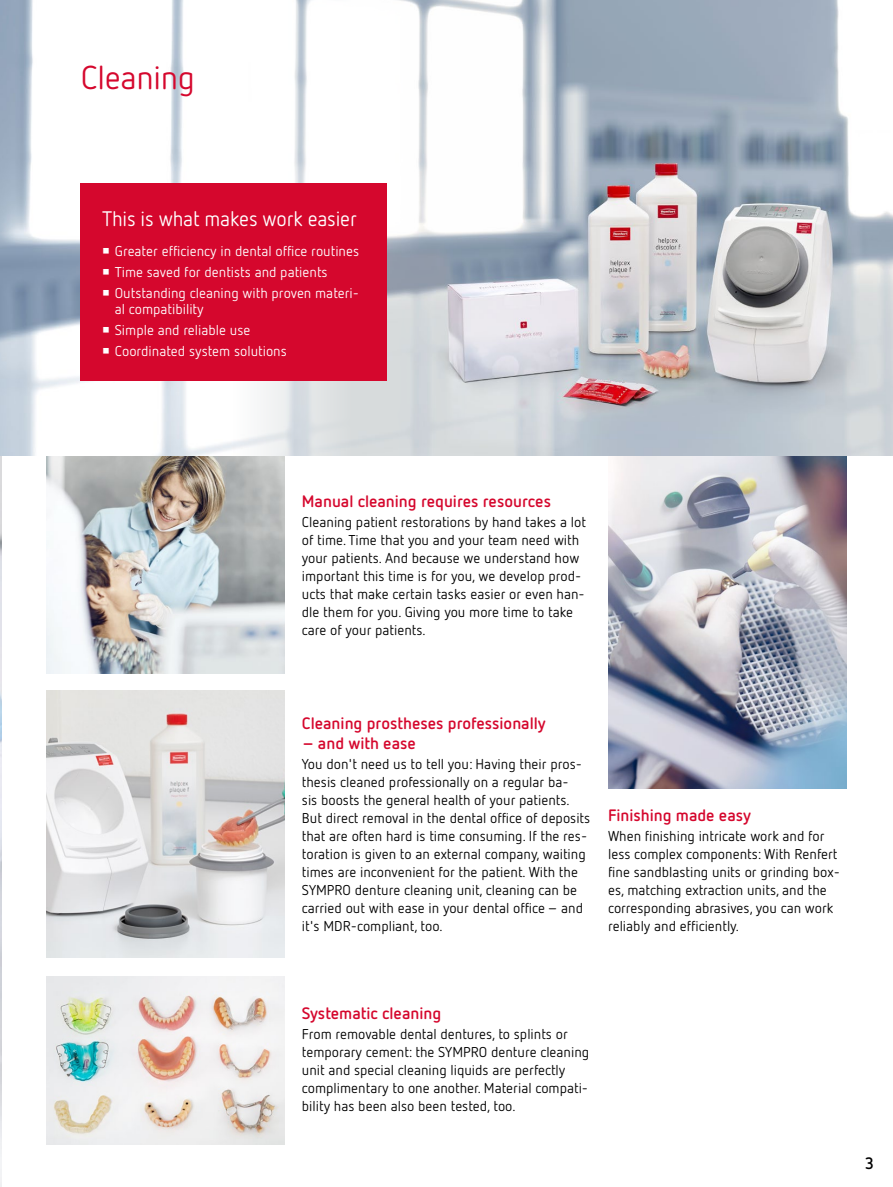
<style>
.page{position:relative;width:893px;height:1187px;background:#fff}
.page>*{position:absolute;margin:0;border:0;box-sizing:border-box;transform-origin:0 0}
.t1{font:33px "Netto Pro";letter-spacing:-.01em;color:#d5072d}
.t2{font:21px "Netto Pro";letter-spacing:-.01em;color:#fff}
.t3{font:700 16.5px "Netto Pro";color:#d5072d}
.t4{font:700 16.5px "Netto Pro";color:#000}
.t5{font:14.25px/18px "Netto Pro";color:#000}
.t6{font:14.25px/20.7px "Netto Pro";color:#fff}
</style>
<div class="page">
<img style="left:0;top:455px;width:1px;height:731px">
<img style="left:47px;top:455px;width:238px;height:218px">
<img style="left:47px;top:690px;width:238px;height:267px">
<img style="left:47px;top:976px;width:238px;height:168px">
<img style="left:608px;top:455px;width:238px;height:333px">
<img style="left:846px;top:116px;width:47px;height:339px">
<img style="left:0;top:0;width:846px;height:455px">
<div style="left:81px;top:183px;width:306px;height:198px;background:#d5072d"></div>
<h1 class="t1" style="left:81px;top:57px;width:116px">Cleaning</h1>
<h2 class="t2" style="left:102px;top:205px;width:256px">This is what makes work easier</h2>
<p class="t6" style="left:115px;top:240px;width:246px">Greater efficiency in dental office routines<br>Time saved for dentists and patients<br>Outstanding cleaning with proven materi-</p>
<p class="t6" style="left:115px;top:298px;width:174px">al compatibility<br>Simple and reliable use<br>Coordinated system solutions</p>
<p class="t3" style="left:302px;top:490px;width:251px">Manual cleaning requires resources</p>
<p class="t5" style="left:302px;top:512px;width:286px">Cleaning patient restorations by hand takes a lot of time. Time that you and your team need with your patients. And because we understand how important this time is for you, we develop prod&shy;ucts that make certain tasks easier or even han&shy;dle them for you. Giving you more time to take care of your patients.</p>
<p class="t3" style="left:302px;top:712px;width:245px">Cleaning prostheses professionally</p>
<p class="t3" style="left:302px;top:732px;width:116px">– and with ease</p>
<p class="t5" style="left:302px;top:754px;width:290px">You don't need us to tell you: Having their pros&shy;thesis cleaned professionally on a regular ba-<br>sis boosts the general health of your patients.<br>But direct removal in the dental office of deposits that are often hard is time consuming. If the res&shy;toration is given to an external company, waiting times are inconvenient for the patient. With the SYMPRO denture cleaning unit, cleaning can be carried out with ease in your dental office – and it's MDR-compliant, too.</p>
<p class="t3" style="left:608px;top:804px;width:145px">Finishing made easy</p>
<p class="t5" style="left:608px;top:826px;width:233px">When finishing intricate work and for less complex components: With Renfert fine sandblasting units or grinding box&shy;es, matching extraction units, and the corresponding abrasives, you can work reliably and efficiently.</p>
<p class="t3" style="left:302px;top:1001px;width:141px">Systematic cleaning</p>
<p class="t5" style="left:302px;top:1024px;width:289px">From removable dental dentures, to splints or temporary cement: the SYMPRO denture cleaning unit and special cleaning liquids are perfectly complimentary to one another. Material compati&shy;bility has been also been tested, too.</p>
<p class="t4" style="left:865px;top:1151px;width:10px">3</p>
</div>
